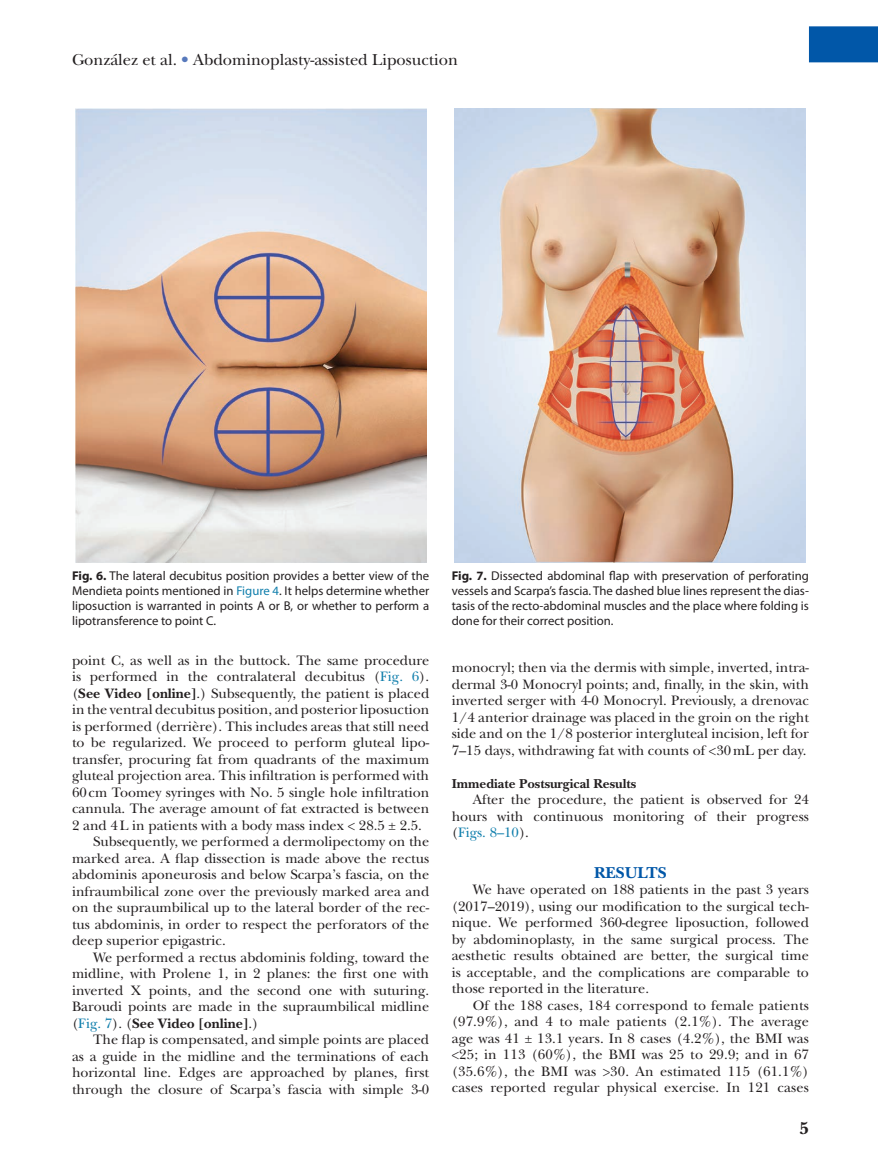
<style>
.page{position:relative;width:878px;height:1175px;background:#fff}
.page>*{position:absolute;margin:0;border:0;box-sizing:border-box;transform-origin:0 0}
.t1{font:700 18px "New Baskerville Std";color:#231f20}
.t2{font:16.5px "New Baskerville Std";color:#231f20}
.t3{font:700 16.5px "New Baskerville Std";color:#0157a8}
.t4{font:14.25px/16.5px "New Baskerville Std";color:#231f20;text-align:justify}
.t5{font:700 14.25px "New Baskerville Std";color:#231f20}
.t6{font:700 13.5px "New Baskerville Std";color:#231f20}
.t7{font:12.75px/15px "Myriad Pro";color:#231f20;text-align:justify}
.s1{color:#5779bc}
.s2{font-weight:700}
.s3{color:#0f7eac}
.s4{font-weight:400}
.s5{font-weight:400;color:#0f7eac}
</style>
<div class="page">
<div style="left:808px;top:26px;width:70px;height:36px;background:#0157a8"></div>
<img style="left:75px;top:108px;width:351px;height:454px">
<img style="left:454px;top:108px;width:352px;height:454px">
<p class="t2" style="left:72px;top:50px;width:387px">González et al. <span class="s1">•</span> Abdominoplasty-assisted Liposuction</p>
<p class="t7" style="left:72px;top:568px;width:359px"><span class="s2">Fig. 6.</span> The lateral decubitus position provides a better view of the Mendieta points mentioned in <span class="s3">Figure 4</span>. It helps determine whether liposuction is warranted in points A or B, or whether to perform a lipotransference to point C.</p>
<p class="t7" style="left:452px;top:568px;width:359px"><span class="s2">Fig. 7.</span> Dissected abdominal flap with preservation of perforating vessels and Scarpa’s fascia. The dashed blue lines represent the dias&shy;tasis of the recto-abdominal muscles and the place where folding is done for their correct position.</p>
<p class="t4" style="left:72px;top:652px;width:358px">point C, as well as in the buttock. The same procedure</p>
<p class="t4" style="left:72px;top:668px;width:359px">is performed in the contralateral decubitus (<span class="s3">Fig. 6</span>).</p>
<p class="t4" style="left:72px;top:685px;width:359px">(<span class="s2">See Video [online]</span>.) Subsequently, the patient is placed</p>
<p class="t4" style="left:72px;top:701px;width:359px">in the ventral decubitus position, and posterior liposuction</p>
<p class="t4" style="left:72px;top:718px;width:359px">is performed (derrière). This includes areas that still need</p>
<p class="t4" style="left:72px;top:734px;width:359px">to be regularized. We proceed to perform gluteal lipo-</p>
<p class="t4" style="left:72px;top:751px;width:359px">transfer, procuring fat from quadrants of the maximum</p>
<p class="t4" style="left:72px;top:767px;width:358px">gluteal projection area. This infiltration is performed with</p>
<p class="t4" style="left:72px;top:784px;width:359px">60cm Toomey syringes with No. 5 single hole infiltration</p>
<p class="t4" style="left:72px;top:800px;width:358px">cannula. The average amount of fat extracted is between</p>
<p class="t4" style="left:72px;top:817px;width:351px">2 and 4L in patients with a body mass index &lt; 28.5 ± 2.5.</p>
<p class="t4" style="left:93px;top:833px;width:338px">Subsequently, we performed a dermolipectomy on the</p>
<p class="t4" style="left:72px;top:850px;width:358px">marked area. A flap dissection is made above the rectus</p>
<p class="t4" style="left:72px;top:866px;width:359px">abdominis aponeurosis and below Scarpa’s fascia, on the</p>
<p class="t4" style="left:72px;top:883px;width:359px">infraumbilical zone over the previously marked area and</p>
<p class="t4" style="left:72px;top:899px;width:358px">on the supraumbilical up to the lateral border of the rec-</p>
<p class="t4" style="left:72px;top:916px;width:359px">tus abdominis, in order to respect the perforators of the</p>
<p class="t4" style="left:72px;top:932px;width:155px">deep superior epigastric.</p>
<p class="t4" style="left:93px;top:949px;width:338px">We performed a rectus abdominis folding, toward the</p>
<p class="t4" style="left:72px;top:965px;width:358px">midline, with Prolene 1, in 2 planes: the first one with</p>
<p class="t4" style="left:72px;top:982px;width:359px">inverted X points, and the second one with suturing.</p>
<p class="t4" style="left:72px;top:998px;width:358px">Baroudi points are made in the supraumbilical midline</p>
<p class="t5" style="left:72px;top:1014px;width:188px"><span class="s4">(</span><span class="s5">Fig. 7</span><span class="s4">). (</span>See Video [online]<span class="s4">.)</span></p>
<p class="t4" style="left:93px;top:1031px;width:338px">The flap is compensated, and simple points are placed</p>
<p class="t4" style="left:72px;top:1048px;width:358px">as a guide in the midline and the terminations of each</p>
<p class="t4" style="left:72px;top:1064px;width:358px">horizontal line. Edges are approached by planes, first</p>
<p class="t4" style="left:72px;top:1081px;width:359px">through the closure of Scarpa’s fascia with simple 3-0</p>
<p class="t4" style="left:452px;top:659px;width:359px">monocryl; then via the dermis with simple, inverted, intra&shy;dermal 3-0 Monocryl points; and, finally, in the skin, with inverted serger with 4-0 Monocryl. Previously, a drenovac 1/4 anterior drainage was placed in the groin on the right side and on the 1/8 posterior intergluteal incision, left for 7–15 days, withdrawing fat with counts of &lt;30mL per day.</p>
<p class="t6" style="left:452px;top:775px;width:186px">Immediate Postsurgical Results</p>
<p class="t4" style="left:451px;top:791px;width:359px;text-indent:21px">After the procedure, the patient is observed for 24 hours with continuous monitoring of their progress (<span class="s3">Figs. 8–10</span>).</p>
<p class="t3" style="left:594px;top:862px;width:74px">RESULTS</p>
<p class="t4" style="left:451px;top:881px;width:359px;text-indent:21px">We have operated on 188 patients in the past 3 years (2017–2019), using our modification to the surgical tech&shy;nique. We performed 360-degree liposuction, followed by abdominoplasty, in the same surgical process. The aesthetic results obtained are better, the surgical time is acceptable, and the complications are comparable to those reported in the literature.</p>
<p class="t4" style="left:451px;top:997px;width:359px;text-indent:21px">Of the 188 cases, 184 correspond to female patients (97.9%), and 4 to male patients (2.1%). The average age was 41 ± 13.1 years. In 8 cases (4.2%), the BMI was &lt;25; in 113 (60%), the BMI was 25 to 29.9; and in 67 (35.6%), the BMI was &gt;30. An estimated 115 (61.1%) cases reported regular physical exercise. In 121 cases</p>
<p class="t1" style="left:799px;top:1118px;width:11px">5</p>
</div>
